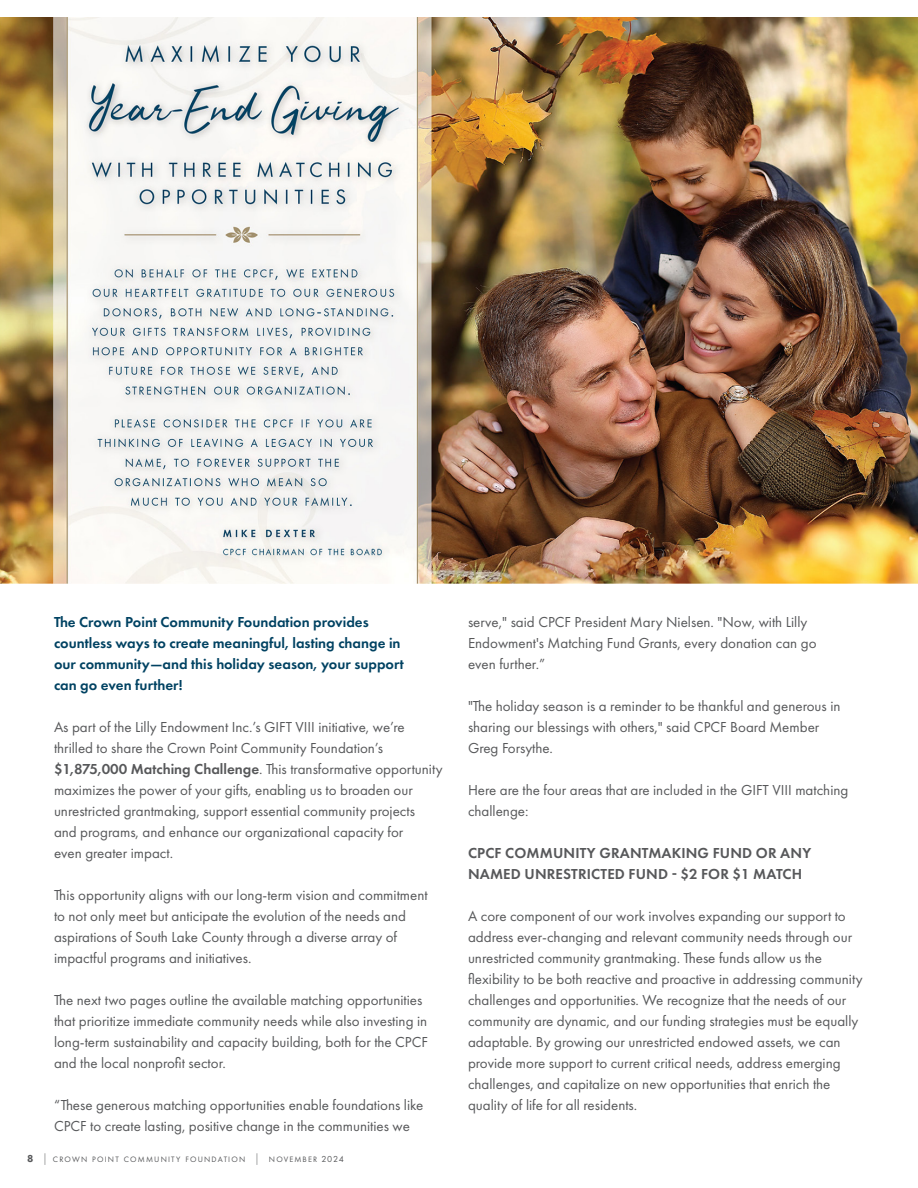
<style>
.page{position:relative;width:918px;height:1188px;background:#fff}
.page>*{position:absolute;margin:0;border:0;box-sizing:border-box;transform-origin:0 0}
.t1{font:15px/21px "Futura PT";color:#57585a}
.t2{font:600 15px "Futura PT";color:#004262}
.t3{font:600 15px/21px "Futura PT";letter-spacing:.01em;color:#57585a}
.t4{font:8.1px "Futura PT";letter-spacing:.145em;color:#57585a}
.s1{font-weight:600}
.s2{font-weight:800;font-size:10.5px}
.s3{font-weight:300;font-size:11.7px}
.s4{font-size:9px}
</style>
<div class="page">
<img style="left:0;top:17px;width:918px;height:567px">
<p class="t2" style="left:54px;top:613px;width:316px">The Crown Point Community Foundation provides</p>
<p class="t2" style="left:54px;top:634px;width:348px">countless ways to create meaningful, lasting change in</p>
<p class="t2" style="left:54px;top:655px;width:352px">our community—and this holiday season, your support</p>
<p class="t2" style="left:54px;top:676px;width:130px">can go even further!</p>
<p class="t1" style="left:54px;top:717px;width:352px">As part of the Lilly Endowment Inc.’s GIFT VIII initiative, we’re</p>
<p class="t1" style="left:54px;top:738px;width:331px">thrilled to share the Crown Point Community Foundation’s</p>
<p class="t1" style="left:54px;top:759px;width:390px"><span class="s1">$1,875,000 Matching Challenge</span>. This transformative opportunity maximizes the power of your gifts, enabling us to broaden our</p>
<p class="t1" style="left:54px;top:801px;width:363px">unrestricted grantmaking, support essential community projects</p>
<p class="t1" style="left:54px;top:822px;width:351px">and programs, and enhance our organizational capacity for</p>
<p class="t1" style="left:54px;top:843px;width:121px">even greater impact.</p>
<p class="t1" style="left:54px;top:885px;width:375px">This opportunity aligns with our long-term vision and commitment</p>
<p class="t1" style="left:54px;top:906px;width:354px">to not only meet but anticipate the evolution of the needs and</p>
<p class="t1" style="left:54px;top:927px;width:345px">aspirations of South Lake County through a diverse array of</p>
<p class="t1" style="left:54px;top:948px;width:199px">impactful programs and initiatives.</p>
<p class="t1" style="left:54px;top:990px;width:370px">The next two pages outline the available matching opportunities</p>
<p class="t1" style="left:54px;top:1011px;width:375px;text-align:justify">that prioritize immediate community needs while also investing in long-term sustainability and capacity building, both for the CPCF and the local nonprofit sector.</p>
<p class="t1" style="left:54px;top:1095px;width:371px">“These generous matching opportunities enable foundations like<br>CPCF to create lasting, positive change in the communities we</p>
<p class="t4" style="left:27px;top:1154px;width:318px"><span class="s2">8</span> <span class="s3">|</span> CROWN POINT COMMUNITY FOUNDATION <span class="s3">|</span> NOVEMBER <span class="s4">2024</span></p>
<p class="t1" style="left:468px;top:612px;width:341px">serve," said CPCF President Mary Nielsen. "Now, with Lilly</p>
<p class="t1" style="left:468px;top:633px;width:350px">Endowment's Matching Fund Grants, every donation can go</p>
<p class="t1" style="left:468px;top:654px;width:79px">even further.”</p>
<p class="t1" style="left:468px;top:696px;width:374px">"The holiday season is a reminder to be thankful and generous in sharing our blessings with others," said CPCF Board Member</p>
<p class="t1" style="left:468px;top:738px;width:86px">Greg Forsythe.</p>
<p class="t1" style="left:468px;top:780px;width:382px">Here are the four areas that are included in the GIFT VIII matching challenge:</p>
<p class="t3" style="left:468px;top:843px;width:345px">CPCF COMMUNITY GRANTMAKING FUND OR ANY<br>NAMED UNRESTRICTED FUND - $2 FOR $1 MATCH</p>
<p class="t1" style="left:468px;top:906px;width:379px">A core component of our work involves expanding our support to</p>
<p class="t1" style="left:468px;top:927px;width:386px">address ever-changing and relevant community needs through our</p>
<p class="t1" style="left:468px;top:948px;width:396px">unrestricted community grantmaking. These funds allow us the flexibility to be both reactive and proactive in addressing community challenges and opportunities. We recognize that the needs of our community are dynamic, and our funding strategies must be equally adaptable. By growing our unrestricted endowed assets, we can provide more support to current critical needs, address emerging challenges, and capitalize on new opportunities that enrich the quality of life for all residents.</p>
</div>
